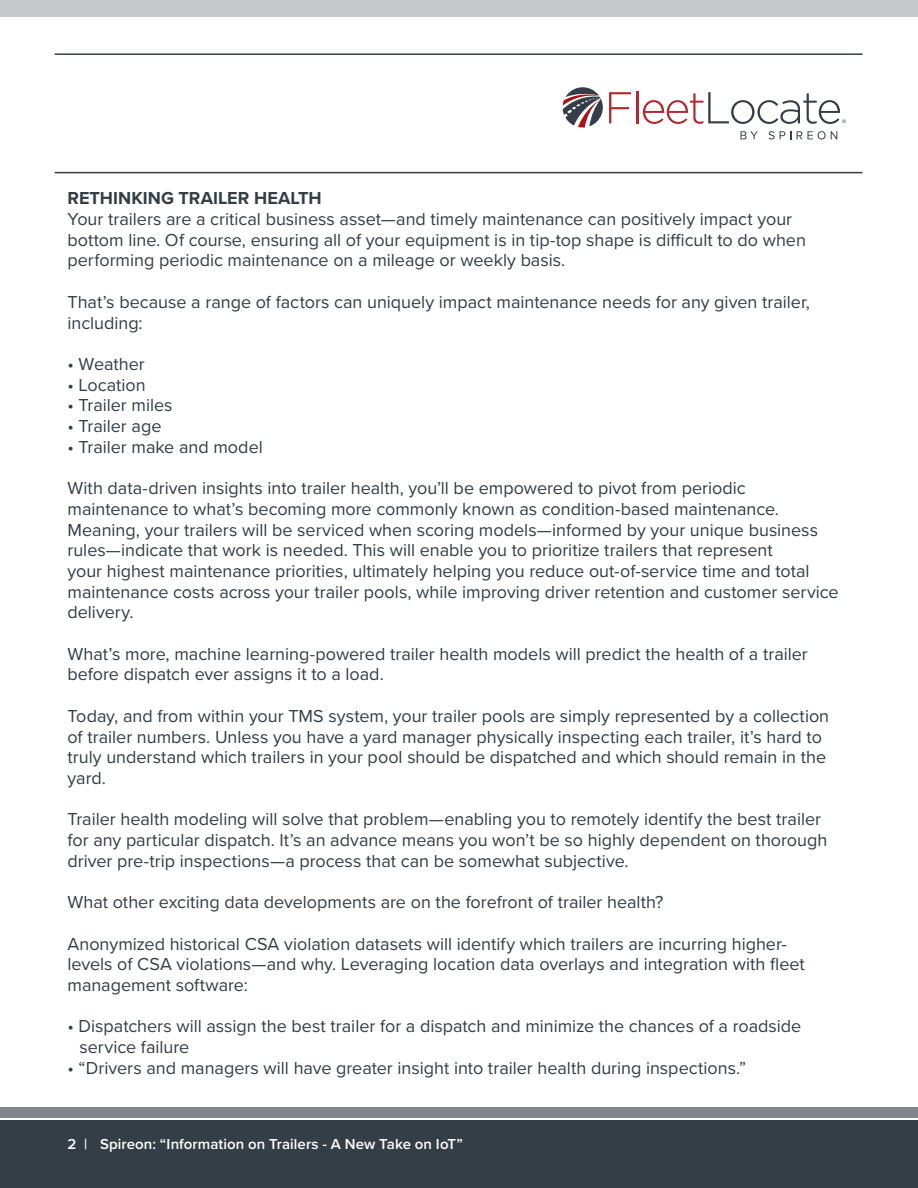
<style>
.page{position:relative;width:918px;height:1188px;background:#fff}
.page>*{position:absolute;margin:0;border:0;box-sizing:border-box;transform-origin:0 0}
.t1{font:18px/20.7px "Proxima Nova";color:#333e47}
.t2{font:700 18px "Proxima Nova";letter-spacing:.005em;color:#333e47}
.t3{font:600 15px "Proxima Nova";letter-spacing:.005em;color:#fff}
</style>
<div class="page">
<div style="left:0;top:1120px;width:918px;height:68px;background:#333e47"></div>
<div style="left:0;top:1107px;width:918px;height:10px;background:#84848c"></div>
<div style="left:0;top:0;width:918px;height:17px;background:#c6c7c9"></div>
<hr style="left:55px;top:53px;width:807px;height:2px;background:#333e47">
<hr style="left:55px;top:172px;width:807px;height:1px;background:#333e47">
<svg style="left:609px;top:92px;width:22px;height:31px"></svg>
<hr style="left:636px;top:91px;width:2px;height:32px;background:#b3282c">
<svg style="left:643px;top:92px;width:203px;height:32px"></svg>
<svg style="left:740px;top:131px;width:18px;height:8px"></svg>
<svg style="left:768px;top:131px;width:23px;height:9px"></svg>
<svg style="left:797px;top:131px;width:40px;height:9px"></svg>
<svg style="left:563px;top:87px;width:40px;height:41px"></svg>
<p class="t2" style="left:68px;top:185px;width:256px">RETHINKING TRAILER HEALTH</p>
<p class="t1" style="left:68px;top:208px;width:740px">Your trailers are a critical business asset—and timely maintenance can positively impact your bottom line. Of course, ensuring all of your equipment is in tip-top shape is difficult to do when performing periodic maintenance on a mileage or weekly basis.</p>
<p class="t1" style="left:68px;top:291px;width:744px">That’s because a range of factors can uniquely impact maintenance needs for any given trailer, including:</p>
<p class="t1" style="left:68px;top:353px;width:79px">• Weather</p>
<p class="t1" style="left:68px;top:373px;width:80px">• Location</p>
<p class="t1" style="left:68px;top:394px;width:107px">• Trailer miles</p>
<p class="t1" style="left:68px;top:415px;width:96px">• Trailer age</p>
<p class="t1" style="left:68px;top:436px;width:197px">• Trailer make and model</p>
<p class="t1" style="left:68px;top:477px;width:773px">With data-driven insights into trailer health, you’ll be empowered to pivot from periodic maintenance to what’s becoming more commonly known as condition-based maintenance.<br>Meaning, your trailers will be serviced when scoring models—informed by your unique business rules—indicate that work is needed. This will enable you to prioritize trailers that represent<br>your highest maintenance priorities, ultimately helping you reduce out-of-service time and total maintenance costs across your trailer pools, while improving driver retention and customer service delivery.</p>
<p class="t1" style="left:68px;top:643px;width:742px">What’s more, machine learning-powered trailer health models will predict the health of a trailer before dispatch ever assigns it to a load.</p>
<p class="t1" style="left:68px;top:705px;width:763px">Today, and from within your TMS system, your trailer pools are simply represented by a collection of trailer numbers. Unless you have a yard manager physically inspecting each trailer, it’s hard to truly understand which trailers in your pool should be dispatched and which should remain in the yard.</p>
<p class="t1" style="left:68px;top:808px;width:761px">Trailer health modeling will solve that problem—enabling you to remotely identify the best trailer for any particular dispatch. It’s an advance means you won’t be so highly dependent on thorough driver pre-trip inspections—a process that can be somewhat subjective.</p>
<p class="t1" style="left:68px;top:891px;width:598px">What other exciting data developments are on the forefront of trailer health?</p>
<p class="t1" style="left:68px;top:932px;width:739px">Anonymized historical CSA violation datasets will identify which trailers are incurring higher&shy;levels of CSA violations—and why. Leveraging location data overlays and integration with fleet management software:</p>
<p class="t1" style="left:80px;top:1015px;width:723px;text-indent:-12px">• Dispatchers will assign the best trailer for a dispatch and minimize the chances of a roadside service failure</p>
<p class="t1" style="left:68px;top:1057px;width:680px">• “Drivers and managers will have greater insight into trailer health during inspections.”</p>
<p class="t3" style="left:68px;top:1133px;width:397px">2 | Spireon: “Information on Trailers - A New Take on IoT”</p>
</div>
